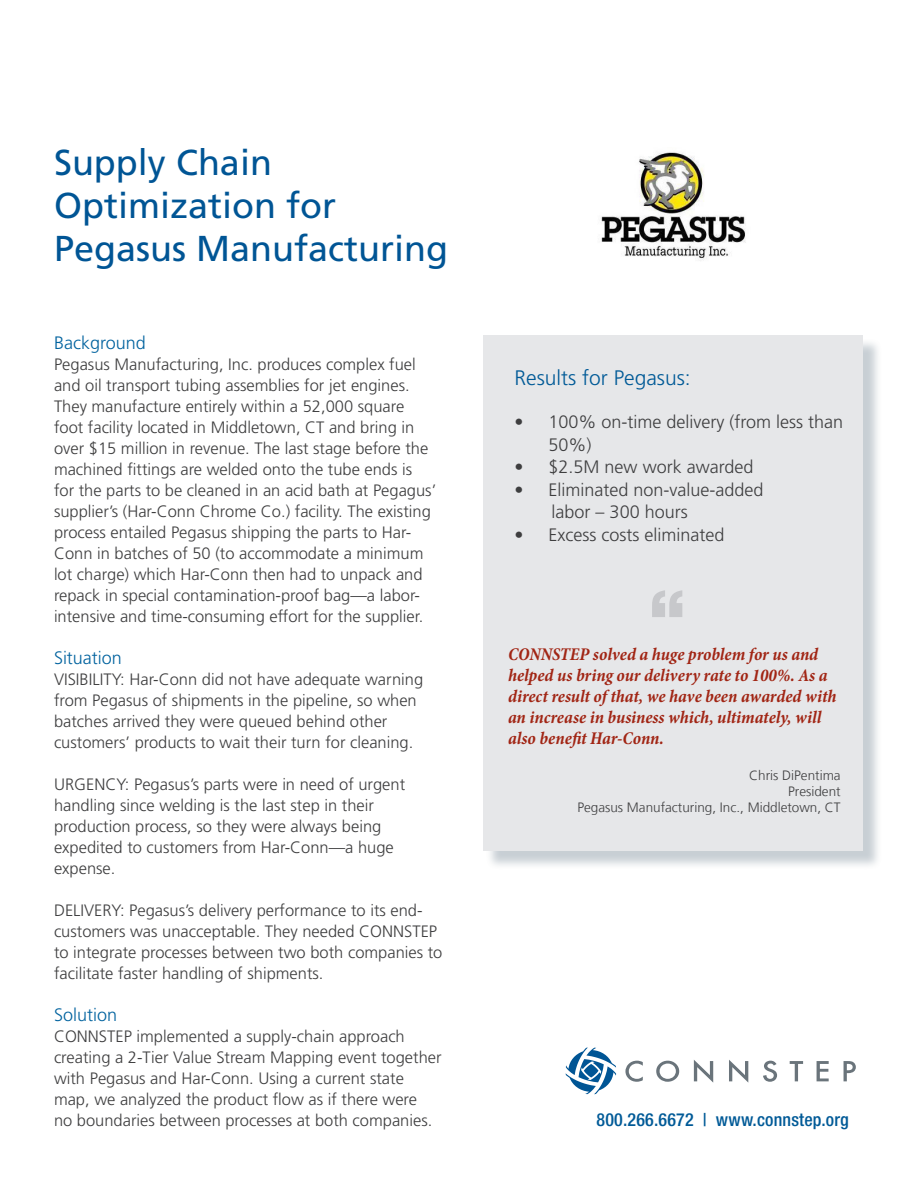
<style>
.page{position:relative;width:918px;height:1188px;background:#fff}
.page>*{position:absolute;margin:0;border:0;box-sizing:border-box;transform-origin:0 0}
.t1{font:900 70.65px "Helvetica Neue";color:#c7c8cb}
.t2{font:36px/43.2px "Frutiger";color:#005595}
.BODY{font:300 21px "Frutiger";color:#005a97}
.testimonial{font:italic 700 condensed 18px/21px "Minion Pro";letter-spacing:-.005em;color:#a12514}
.BODY-2{font:300 18px/22.5px "Frutiger";color:#3e3e3f}
.t3{font:500 condensed 18px "Helvetica Neue";letter-spacing:.01em;color:#005a97}
.BODY-3{font:300 18px "Frutiger";color:#02639f}
.t4{font:300 16.5px/21px "Frutiger";color:#3e3e3f}
.person{font:300 13.5px "Frutiger LT";color:#3e3e3f}
</style>
<div class="page">
<img style="left:601px;top:152px;width:145px;height:109px">
<div style="left:486px;top:338px;width:396px;height:532px;background:#596e7e;opacity:.33"></div>
<div style="left:484px;top:336px;width:379px;height:515px;background:#e6e7e9"></div>
<svg style="left:566px;top:1048px;width:50px;height:46px"></svg>
<svg style="left:625px;top:1061px;width:18px;height:21px"></svg>
<svg style="left:656px;top:1061px;width:23px;height:21px"></svg>
<svg style="left:694px;top:1060px;width:19px;height:23px"></svg>
<svg style="left:729px;top:1060px;width:19px;height:22px"></svg>
<svg style="left:763px;top:1061px;width:14px;height:21px"></svg>
<svg style="left:790px;top:1061px;width:13px;height:20px"></svg>
<svg style="left:817px;top:1061px;width:12px;height:20px"></svg>
<svg style="left:844px;top:1061px;width:12px;height:20px"></svg>
<p class="t2" style="left:54px;top:140px;width:396px">Supply Chain<br>Optimization for<br>Pegasus Manufacturing</p>
<p class="BODY-3" style="left:54px;top:333px;width:93px">Background</p>
<p class="t4" style="left:54px;top:354px;width:384px">Pegasus Manufacturing, Inc. produces complex fuel and oil transport tubing assemblies for jet engines.<br>They manufacture entirely within a 52,000 square foot facility located in Middletown, CT and bring in over $15 million in revenue. The last stage before the machined fittings are welded onto the tube ends is for the parts to be cleaned in an acid bath at Pegagus’ supplier’s (Har-Conn Chrome Co.) facility. The existing process entailed Pegasus shipping the parts to Har-Conn in batches of 50 (to accommodate a minimum lot charge) which Har-Conn then had to unpack and repack in special contamination-proof bag—a labor&shy;intensive and time-consuming effort for the supplier.</p>
<p class="BODY-3" style="left:54px;top:648px;width:70px">Situation</p>
<p class="t4" style="left:54px;top:669px;width:371px">VISIBILITY: Har-Conn did not have adequate warning from Pegasus of shipments in the pipeline, so when batches arrived they were queued behind other customers’ products to wait their turn for cleaning.</p>
<p class="t4" style="left:54px;top:774px;width:353px">URGENCY: Pegasus’s parts were in need of urgent handling since welding is the last step in their production process, so they were always being expedited to customers from Har-Conn—a huge expense.</p>
<p class="t4" style="left:54px;top:900px;width:390px">DELIVERY: Pegasus’s delivery performance to its end&shy;customers was unacceptable. They needed CONNSTEP to integrate processes between two both companies to facilitate faster handling of shipments.</p>
<p class="BODY-3" style="left:54px;top:1005px;width:65px">Solution</p>
<p class="t4" style="left:54px;top:1026px;width:389px">CONNSTEP implemented a supply-chain approach creating a 2-Tier Value Stream Mapping event together with Pegasus and Har-Conn. Using a current state map, we analyzed the product flow as if there were<br>no boundaries between processes at both companies.</p>
<p class="BODY" style="left:515px;top:365px;width:178px">Results for Pegasus:</p>
<p class="BODY-2" style="left:549px;top:411px;width:296px;text-indent:-34px">• 100% on-time delivery (from less than<br>50%)</p>
<p class="BODY-2" style="left:515px;top:456px;width:240px">• $2.5M new work awarded</p>
<p class="BODY-2" style="left:515px;top:478px;width:251px">• Eliminated non-value-added</p>
<p class="BODY-2" style="left:552px;top:501px;width:138px">labor – 300 hours</p>
<p class="BODY-2" style="left:515px;top:523px;width:212px">• Excess costs eliminated</p>
<p class="t1" style="left:649px;top:573px;width:38px">“</p>
<p class="testimonial" style="left:508px;top:644px;width:330px">CONNSTEP solved a huge problem for us and helped us bring our delivery rate to 100%. As a direct result of that, we have been awarded with an increase in business which, ultimately, will also benefit Har-Conn.</p>
<p class="person" style="left:749px;top:768px;width:93px">Chris DiPentima</p>
<p class="person" style="left:788px;top:783px;width:54px">President</p>
<p class="person" style="left:577px;top:800px;width:265px">Pegasus Manufacturing, Inc., Middletown, CT</p>
<p class="t3" style="left:597px;top:1109px;width:254px">800.266.6672 | www.connstep.org</p>
</div>
